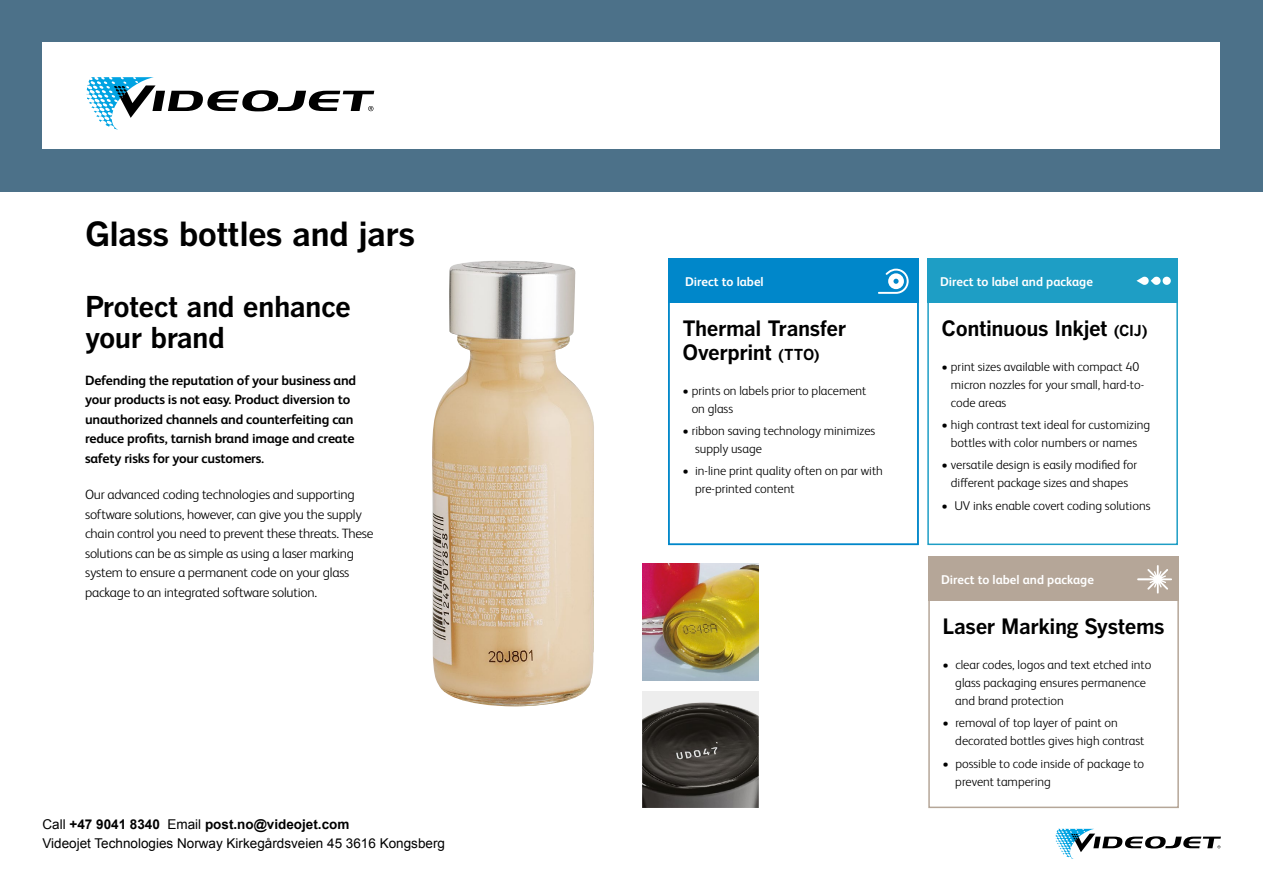
<style>
.page{position:relative;width:1263px;height:893px;background:#fff}
.page>*{position:absolute;margin:0;border:0;box-sizing:border-box;transform-origin:0 0}
.t1{font:700 33px "Benton Gothic";letter-spacing:-.02em;color:#000}
.t2{font:700 28.5px/31.5px "Benton Gothic";letter-spacing:-.02em;color:#000}
.t3{font:700 21px/24px "Benton Gothic";letter-spacing:-.025em;color:#000}
.t4{font:300 13.5px/19.5px "FS Albert Pro";letter-spacing:-.015em;color:#000}
.t5{font:700 13.5px/19.5px "FS Albert Pro";letter-spacing:-.015em;color:#000}
.t6{font:13.5px/18.8px "Arial";color:#000}
.t7{font:300 12.75px/18px "FS Albert Pro";color:#000}
.t8{font:700 12.75px "FS Albert Pro";color:#fff}
.s1{font-weight:700}
.s2{font-size:15px}
</style>
<div class="page">
<div style="left:0;top:0;width:1263px;height:191px;background:#4c7189"></div>
<div style="left:43px;top:43px;width:1177px;height:106px;background:#fff"></div>
<div style="left:928px;top:556px;width:251px;height:252px;border:2px solid #b5a698"></div>
<div style="left:928px;top:556px;width:251px;height:45px;background:#b5a698"></div>
<svg style="left:1137px;top:565px;width:35px;height:28px"></svg>
<div style="left:927px;top:258px;width:251px;height:287px;border:2px solid #1e9ec5"></div>
<div style="left:927px;top:258px;width:251px;height:45px;background:#1e9ec5"></div>
<div style="left:1162px;top:277px;width:9px;height:8px;background:#fff;border-radius:50%"></div>
<svg style="left:1136px;top:277px;width:24px;height:8px"></svg>
<div style="left:668px;top:258px;width:251px;height:287px;border:2px solid #0087ca"></div>
<div style="left:668px;top:259px;width:251px;height:44px;background:#0087ca"></div>
<svg style="left:878px;top:269px;width:31px;height:25px"></svg>
<img style="left:642px;top:563px;width:117px;height:117px">
<div style="left:642px;top:691px;width:117px;height:117px;background:#ededed"></div>
<img style="left:642px;top:702px;width:117px;height:106px">
<img style="left:432px;top:260px;width:162px;height:446px">
<svg style="left:1055px;top:829px;width:166px;height:30px"></svg>
<svg style="left:87px;top:77px;width:287px;height:53px"></svg>
<h1 class="t1" style="left:85px;top:214px;width:332px">Glass bottles and jars</h1>
<h2 class="t2" style="left:85px;top:291px;width:267px">Protect and enhance your brand</h2>
<p class="t5" style="left:85px;top:370px;width:273px">Defending the reputation of your business and your products is not easy. Product diversion to unauthorized channels and counterfeiting can reduce profits, tarnish brand image and create safety risks for your customers.</p>
<p class="t4" style="left:85px;top:484px;width:290px">Our advanced coding technologies and supporting software solutions, however, can give you the supply chain control you need to prevent these threats. These solutions can be as simple as using a laser marking system to ensure a permanent code on your glass package to an integrated software solution.</p>
<p class="t6" style="left:43px;top:815px;width:404px">Call <span class="s1">+47 9041 8340</span> Email <span class="s1">post.no@videojet.com<br></span>Videojet Technologies Norway Kirkegårdsveien 45 3616 Kongsberg</p>
<p class="t8" style="left:685px;top:272px;width:80px">Direct to label</p>
<h3 class="t3" style="left:682px;top:317px;width:165px">Thermal Transfer<br>Overprint <span class="s2">(TTO)</span></h3>
<p class="t7" style="left:692px;top:381px;width:176px;text-indent:-9px">• prints on labels prior to placement on glass</p>
<p class="t7" style="left:695px;top:421px;width:182px;text-indent:-13px">• ribbon saving technology minimizes supply usage</p>
<p class="t7" style="left:695px;top:461px;width:189px;text-indent:-13px">• in-line print quality often on par with pre-printed content</p>
<p class="t8" style="left:940px;top:272px;width:154px">Direct to label and package</p>
<h3 class="t3" style="left:941px;top:317px;width:208px">Continuous Inkjet <span class="s2">(CIJ)</span></h3>
<p class="t7" style="left:951px;top:357px;width:195px;text-indent:-9px">• print sizes available with compact 40 micron nozzles for your small, hard-to&shy;code areas</p>
<p class="t7" style="left:941px;top:415px;width:210px;text-align:center">• high contrast text ideal for customizing bottles with color numbers or names</p>
<p class="t7" style="left:941px;top:455px;width:197px;text-align:center">• versatile design is easily modified for different package sizes and shapes</p>
<p class="t7" style="left:941px;top:496px;width:210px">• UV inks enable covert coding solutions</p>
<p class="t8" style="left:941px;top:570px;width:154px">Direct to label and package</p>
<h3 class="t3" style="left:942px;top:615px;width:224px">Laser Marking Systems</h3>
<p class="t7" style="left:955px;top:655px;width:198px;text-indent:-13px">• clear codes, logos and text etched into glass packaging ensures permanence and brand protection</p>
<p class="t7" style="left:955px;top:713px;width:191px;text-indent:-13px">• removal of top layer of paint on decorated bottles gives high contrast</p>
<p class="t7" style="left:955px;top:753px;width:190px;text-indent:-13px">• possible to code inside of package to prevent tampering</p>
</div>
